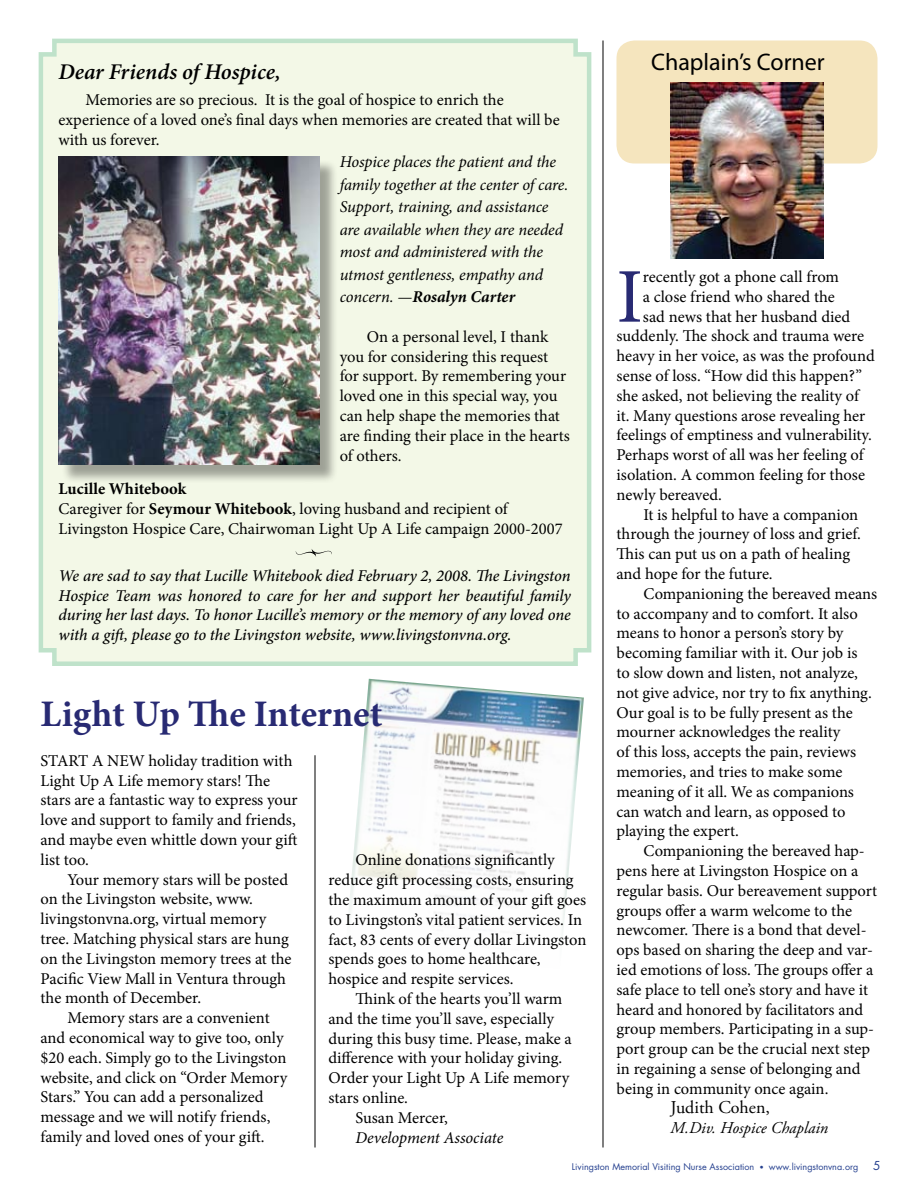
<style>
.page{position:relative;width:918px;height:1188px;background:#fff}
.page>*{position:absolute;margin:0;border:0;box-sizing:border-box;transform-origin:0 0}
.t1{font:77.4px "Minion Pro";color:#282a73}
.t2{font:700 37.5px "Minion Pro";letter-spacing:-.005em;color:#282a73}
.t3{font:24px "Myriad Pro";color:#000}
.t4{font:italic 600 22.5px "Minion Pro";letter-spacing:-.005em;color:#000}
.t5{font:18px "Adobe Garamond Pro";color:#000}
.t6{font:16.5px/19.8px "Minion Pro";letter-spacing:-.005em;color:#000}
.t7{font:italic 500 16.5px/19.8px "Minion Pro";letter-spacing:-.01em;color:#000;text-align:justify}
.t8{font:italic 16.5px/22.5px "Minion Pro";letter-spacing:-.01em;color:#000}
.t9{font:italic 16.5px "Adobe Garamond Pro";color:#000}
.t10{font:9px "Futura";color:#25408f}
.s1{font-weight:700}
.s2{font-size:7.5px}
.s3{font-size:12px}
</style>
<div class="page">
<img style="left:349px;top:679px;width:235px;height:252px">
<div style="left:38px;top:38px;width:554px;height:628px;background:#f3f8e7"></div>
<div style="left:61px;top:159px;width:277px;height:325px;background:#000;opacity:.35"></div>
<img style="left:58px;top:157px;width:262px;height:308px">
<div style="left:616px;top:40px;width:262px;height:124px;background:#f5e5be;border-radius:18px"></div>
<img style="left:671px;top:83px;width:152px;height:176px">
<hr style="left:603px;top:40px;width:1px;height:1108px;background:#000">
<svg style="left:296px;top:549px;width:36px;height:8px"></svg>
<hr style="left:315px;top:755px;width:1px;height:393px;background:#000">
<h3 class="t4" style="left:58px;top:56px;width:224px">Dear Friends of Hospice,</h3>
<p class="t6" style="left:59px;top:90px;width:503px;text-indent:27px">Memories are so precious. It is the goal of hospice to enrich the experience of a loved one’s final days when memories are created that will be with us forever.</p>
<p class="t8" style="left:340px;top:151px;width:230px">Hospice places the patient and the family together at the center of care.<br>Support, training, and assistance are available when they are needed most and administered with the utmost gentleness, empathy and concern. —<span class="s1">Rosalyn Carter</span></p>
<p class="t6" style="left:340px;top:327px;width:232px;text-indent:27px">On a personal level, I thank you for considering this request for support. By remembering your loved one in this special way, you can help shape the memories that are finding their place in the hearts of others.</p>
<p class="t6" style="left:59px;top:479px;width:506px"><span class="s1">Lucille Whitebook<br></span>Caregiver for <span class="s1">Seymour Whitebook</span>, loving husband and recipient of<br>Livingston Hospice Care, Chairwoman Light Up A Life campaign 2000-2007</p>
<p class="t7" style="left:59px;top:565px;width:514px">We are sad to say that Lucille Whitebook died February 2, 2008. The Livingston Hospice Team was honored to care for her and support her beautiful family during her last days. To honor Lucille’s memory or the memory of any loved one with a gift, please go to the Livingston website, www.livingstonvna.org.</p>
<h2 class="t2" style="left:40px;top:688px;width:344px">Light Up The Internet</h2>
<p class="t6" style="left:41px;top:751px;width:259px">START A NEW holiday tradition with<br>Light Up A Life memory stars! The stars are a fantastic way to express your love and support to family and friends, and maybe even whittle down your gift list too.</p>
<p class="t6" style="left:41px;top:869px;width:253px;text-indent:27px">Your memory stars will be posted on the Livingston website, www. livingstonvna.org, virtual memory tree. Matching physical stars are hung on the Livingston memory trees at the Pacific View Mall in Ventura through the month of December.</p>
<p class="t6" style="left:41px;top:1008px;width:248px;text-indent:27px">Memory stars are a convenient and economical way to give too, only $20 each. Simply go to the Livingston website, and click on “Order Memory Stars.” You can add a personalized message and we will notify friends, family and loved ones of your gift.</p>
<p class="t6" style="left:329px;top:850px;width:259px;text-indent:27px">Online donations significantly reduce gift processing costs, ensuring the maximum amount of your gift goes to Livingston’s vital patient services. In fact, 83 cents of every dollar Livingston spends goes to home healthcare, hospice and respite services.</p>
<p class="t6" style="left:356px;top:989px;width:208px">Think of the hearts you’ll warm</p>
<p class="t6" style="left:329px;top:1009px;width:227px">and the time you’ll save, especially</p>
<p class="t6" style="left:329px;top:1029px;width:245px">during this busy time. Please, make a</p>
<p class="t6" style="left:329px;top:1048px;width:235px">difference with your holiday giving.</p>
<p class="t6" style="left:329px;top:1068px;width:242px">Order your Light Up A Life memory</p>
<p class="t6" style="left:329px;top:1088px;width:81px">stars online.</p>
<p class="t6" style="left:356px;top:1108px;width:94px">Susan Mercer,</p>
<p class="t8" style="left:356px;top:1126px;width:149px">Development Associate</p>
<h3 class="t3" style="left:651px;top:47px;width:175px">Chaplain’s Corner</h3>
<h1 class="t1" style="left:616px;top:245px;width:28px">I</h1>
<p class="t6" style="left:643px;top:267px;width:198px">recently got a phone call from</p>
<p class="t6" style="left:643px;top:287px;width:194px">a close friend who shared the</p>
<p class="t6" style="left:643px;top:307px;width:209px">sad news that her husband died</p>
<p class="t6" style="left:617px;top:326px;width:249px">suddenly. The shock and trauma were</p>
<p class="t6" style="left:617px;top:346px;width:260px">heavy in her voice, as was the profound</p>
<p class="t6" style="left:617px;top:366px;width:247px">sense of loss. “How did this happen?”</p>
<p class="t6" style="left:617px;top:386px;width:244px">she asked, not believing the reality of</p>
<p class="t6" style="left:617px;top:406px;width:250px">it. Many questions arose revealing her</p>
<p class="t6" style="left:617px;top:425px;width:257px">feelings of emptiness and vulnerability.</p>
<p class="t6" style="left:617px;top:445px;width:249px">Perhaps worst of all was her feeling of</p>
<p class="t6" style="left:617px;top:465px;width:250px">isolation. A common feeling for those</p>
<p class="t6" style="left:617px;top:485px;width:107px">newly bereaved.</p>
<p class="t6" style="left:643px;top:505px;width:216px">It is helpful to have a companion</p>
<p class="t6" style="left:617px;top:524px;width:246px">through the journey of loss and grief.</p>
<p class="t6" style="left:617px;top:544px;width:235px">This can put us on a path of healing</p>
<p class="t6" style="left:617px;top:564px;width:158px">and hope for the future.</p>
<p class="t6" style="left:643px;top:584px;width:235px">Companioning the bereaved means</p>
<p class="t6" style="left:617px;top:604px;width:243px">to accompany and to comfort. It also</p>
<p class="t6" style="left:617px;top:623px;width:228px">means to honor a person’s story by</p>
<p class="t6" style="left:617px;top:643px;width:242px">becoming familiar with it. Our job is</p>
<p class="t6" style="left:617px;top:663px;width:243px">to slow down and listen, not analyze,</p>
<p class="t6" style="left:617px;top:683px;width:257px">not give advice, nor try to fix anything.</p>
<p class="t6" style="left:617px;top:703px;width:238px">Our goal is to be fully present as the</p>
<p class="t6" style="left:617px;top:722px;width:225px">mourner acknowledges the reality</p>
<p class="t6" style="left:617px;top:742px;width:241px">of this loss, accepts the pain, reviews</p>
<p class="t6" style="left:617px;top:762px;width:227px">memories, and tries to make some</p>
<p class="t6" style="left:617px;top:782px;width:239px">meaning of it all. We as companions</p>
<p class="t6" style="left:617px;top:802px;width:231px">can watch and learn, as opposed to</p>
<p class="t6" style="left:617px;top:821px;width:124px">playing the expert.</p>
<p class="t6" style="left:643px;top:841px;width:223px">Companioning the bereaved hap-</p>
<p class="t6" style="left:617px;top:861px;width:243px">pens here at Livingston Hospice on a</p>
<p class="t6" style="left:617px;top:881px;width:262px">regular basis. Our bereavement support</p>
<p class="t6" style="left:617px;top:901px;width:237px">groups offer a warm welcome to the</p>
<p class="t6" style="left:617px;top:920px;width:252px">newcomer. There is a bond that devel-</p>
<p class="t6" style="left:617px;top:940px;width:258px">ops based on sharing the deep and var-</p>
<p class="t6" style="left:617px;top:960px;width:258px">ied emotions of loss. The groups offer a</p>
<p class="t6" style="left:617px;top:980px;width:253px">safe place to tell one’s story and have it</p>
<p class="t6" style="left:617px;top:1000px;width:248px">heard and honored by facilitators and</p>
<p class="t6" style="left:617px;top:1019px;width:259px">group members. Participating in a sup-</p>
<p class="t6" style="left:617px;top:1039px;width:255px">port group can be the crucial next step</p>
<p class="t6" style="left:617px;top:1059px;width:246px">in regaining a sense of belonging and</p>
<p class="t6" style="left:617px;top:1079px;width:213px">being in community once again.</p>
<p class="t5" style="left:670px;top:1097px;width:101px">Judith Cohen,</p>
<p class="t9" style="left:670px;top:1118px;width:159px">M.Div. Hospice Chaplain</p>
<p class="t10" style="left:572px;top:1160px;width:310px">Livingston Memorial Visiting Nurse Association <span class="s2">•</span> www.livingstonvna.org <span class="s3">5</span></p>
</div>
